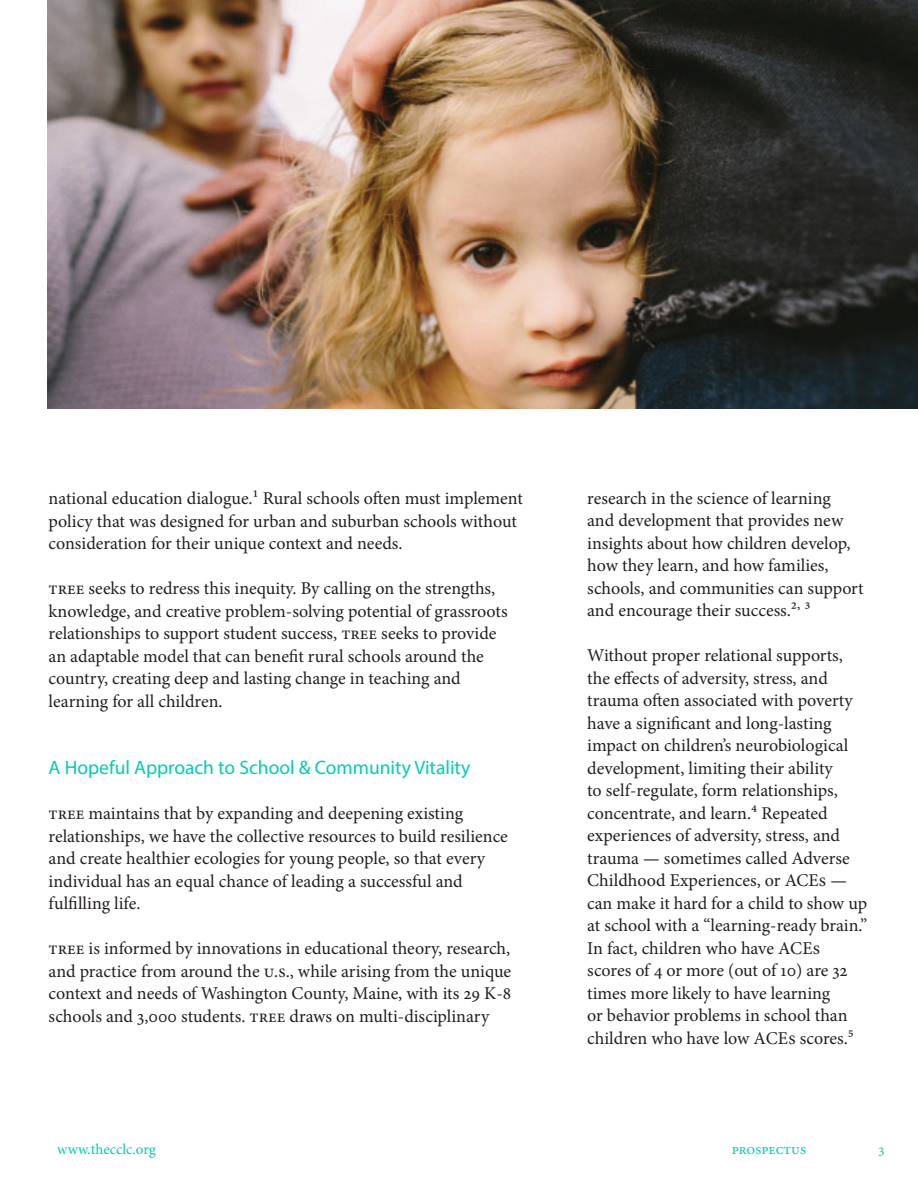
<style>
.page{position:relative;width:918px;height:1188px;background:#fff}
.page>*{position:absolute;margin:0;border:0;box-sizing:border-box;transform-origin:0 0}
.t1{font:19.5px "Myriad Pro";color:#00ceb0}
.t2{font:18px/22.5px "Minion Pro";letter-spacing:-.005em;color:#231f20}
.t3{font:15px "Minion Pro";color:#00ceb0}
.t4{font:13.5px "Minion Pro";color:#00ceb0}
.s1{color:#000}
</style>
<div class="page">
<img style="left:47px;top:0;width:871px;height:408px">
<p class="t2" style="left:49px;top:487px;width:476px">national education dialogue.1 Rural schools often must implement policy that was designed for urban and suburban schools without consideration for their unique context and needs.</p>
<p class="t2" style="left:49px;top:577px;width:460px">TREE seeks to redress this inequity. By calling on the strengths, knowledge, and creative problem-solving potential of grassroots relationships to support student success, TREE seeks to provide an adaptable model that can benefit rural schools around the country, creating deep and lasting change in teaching and learning for all children.</p>
<p class="t1" style="left:49px;top:756px;width:423px">A Hopeful Approach to School &amp; Community Vitality</p>
<p class="t2" style="left:49px;top:802px;width:461px">tree maintains that by expanding and deepening existing relationships, we have the collective resources to build resilience and create healthier ecologies for young people, so that every individual has an equal chance of leading a successful and fulfilling life.</p>
<p class="t2" style="left:49px;top:937px;width:464px;text-align:justify">TREE is informed by innovations in educational theory, research, and practice from around the U.S., while arising from the unique context and needs of Washington County, Maine, with its 29 K-8 schools and 3,000 students. TREE draws on multi-disciplinary</p>
<p class="t2" style="left:587px;top:487px;width:278px">research in the science of learning<br>and development that provides new insights about how children develop, how they learn, and how families, schools, and communities can support and encourage their success.2, 3</p>
<p class="t2" style="left:587px;top:644px;width:282px">Without proper relational supports, the effects of adversity, stress, and trauma often associated with poverty have a significant and long-lasting impact on children’s neurobiological development, limiting their ability<br>to self-regulate, form relationships, concentrate, and learn.4 Repeated experiences of adversity, stress, and trauma <span class="s1">—</span> sometimes called Adverse Childhood Experiences, or ACEs <span class="s1">— </span>can make it hard for a child to show up at school with a “learning-ready brain.” In fact, children who have ACEs scores of 4 or more (out of 10) are 32 times more likely to have learning<br>or behavior problems in school than children who have low ACEs scores.5</p>
<p class="t3" style="left:57px;top:1139px;width:100px">www.thecclc.org</p>
<p class="t3" style="left:732px;top:1139px;width:76px">Prospectus</p>
<p class="t4" style="left:878px;top:1143px;width:8px">3</p>
</div>
